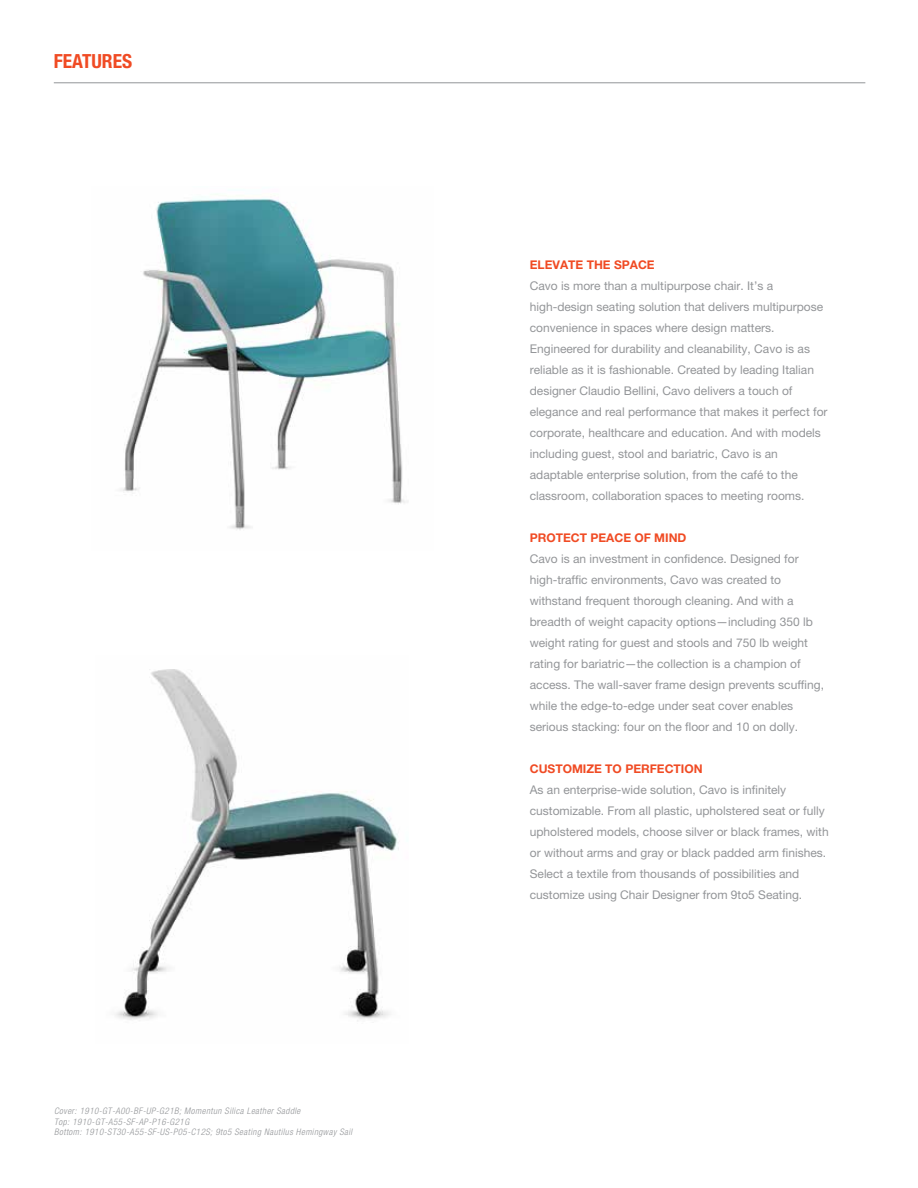
<style>
.page{position:relative;width:918px;height:1188px;background:#fff}
.page>*{position:absolute;margin:0;border:0;box-sizing:border-box;transform-origin:0 0}
.t1{font:700 condensed 19.5px "Helvetica Neue LT Std";color:#f04b24}
.t2{font:12px/21px "Helvetica Neue LT Std";color:#939598}
.t3{font:700 12px "Helvetica Neue LT Std";color:#f04b24}
.t4{font:italic 300 condensed 9px/10.8px "Helvetica Neue LT Std";letter-spacing:.05em;color:#939598}
</style>
<div class="page">
<hr style="left:54px;top:82px;width:811px;height:1px;background:#939598">
<img style="left:120px;top:198px;width:288px;height:332px">
<img style="left:115px;top:669px;width:284px;height:352px">
<h1 class="t1" style="left:54px;top:50px;width:80px">FEATURES</h1>
<p class="t4" style="left:54px;top:1105px;width:300px">Cover: 1910-GT-A00-BF-UP-G21B; Momentun Silica Leather Saddle<br>Top: 1910-GT-A55-SF-AP-P16-G21G<br>Bottom: 1910-ST30-A55-SF-US-P05-C12S; 9to5 Seating Nautilus Hemingway Sail</p>
<p class="t3" style="left:530px;top:258px;width:126px">ELEVATE THE SPACE</p>
<p class="t2" style="left:530px;top:275px;width:299px">Cavo is more than a multipurpose chair. It’s a high-design seating solution that delivers multipurpose convenience in spaces where design matters.<br>Engineered for durability and cleanability, Cavo is as reliable as it is fashionable. Created by leading Italian designer Claudio Bellini, Cavo delivers a touch of elegance and real performance that makes it perfect for corporate, healthcare and education. And with models including guest, stool and bariatric, Cavo is an adaptable enterprise solution, from the café to the classroom, collaboration spaces to meeting rooms.</p>
<p class="t3" style="left:530px;top:531px;width:158px">PROTECT PEACE OF MIND</p>
<p class="t2" style="left:530px;top:548px;width:296px">Cavo is an investment in confidence. Designed for high-traffic environments, Cavo was created to withstand frequent thorough cleaning. And with a breadth of weight capacity options—including 350 lb weight rating for guest and stools and 750 lb weight rating for bariatric—the collection is a champion of access. The wall-saver frame design prevents scuffing, while the edge-to-edge under seat cover enables serious stacking: four on the floor and 10 on dolly.</p>
<p class="t3" style="left:530px;top:762px;width:174px">CUSTOMIZE TO PERFECTION</p>
<p class="t2" style="left:530px;top:779px;width:300px">As an enterprise-wide solution, Cavo is infinitely customizable. From all plastic, upholstered seat or fully upholstered models, choose silver or black frames, with or without arms and gray or black padded arm finishes.<br>Select a textile from thousands of possibilities and customize using Chair Designer from 9to5 Seating.</p>
</div>
